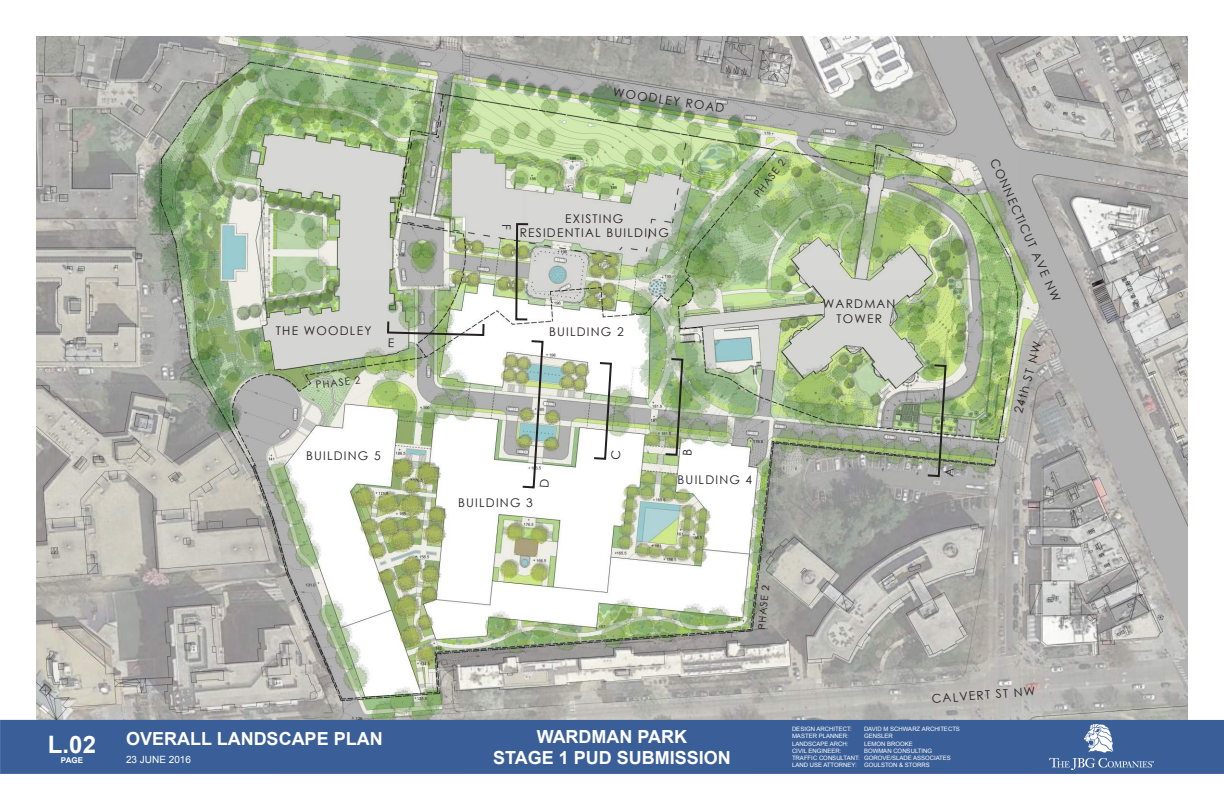
<style>
.page{position:relative;width:1224px;height:792px;background:#fff}
.page>*{position:absolute;margin:0;border:0;box-sizing:border-box;transform-origin:0 0}
.t1{font:700 24px "Arial";color:#fff}
.t2{font:700 18px "Arial";color:#fff}
.t3{font:12px "Century Gothic";letter-spacing:.1em;color:#231f20}
.t4{font:10px "Century Gothic";color:#231f20}
.t5{font:10px "Arial";color:#fff}
.t6{font:700 8px "Arial";color:#fff}
.t7{font:6px/7.2px "Arial";color:#fff}
</style>
<div class="page">
<img style="left:36px;top:36px;width:1152px;height:684px">
<svg style="left:514px;top:222px;width:16px;height:99px;background:#adb29e"></svg>
<div style="left:0;top:720px;width:1224px;height:54px;background:#3a5e97"></div>
<img style="left:1050px;top:725px;width:103px;height:44px">
<svg style="left:926px;top:363px;width:28px;height:115px;background:#98a487"></svg>
<svg style="left:592px;top:361px;width:29px;height:100px"></svg>
<svg style="left:663px;top:357px;width:29px;height:100px;background:#98aa86"></svg>
<svg style="left:521px;top:339px;width:28px;height:151px"></svg>
<svg style="left:386px;top:319px;width:100px;height:28px"></svg>
<p class="t1" style="left:48px;top:729px;width:50px">L.02</p>
<p class="t6" style="left:61px;top:755px;width:24px">PAGE</p>
<p class="t3" style="left:614px;top:84px;width:114px;rotate:8deg">WOODLEY ROAD</p>
<p class="t3" style="left:515px;top:224px;width:7px;rotate:90deg">F</p>
<p class="t3" style="left:565px;top:210px;width:59px">EXISTING</p>
<p class="t3" style="left:520px;top:224px;width:151px">RESIDENTIAL BUILDING</p>
<p class="t4" style="left:751px;top:192px;width:46px;rotate:-52deg">PHASE 2</p>
<p class="t3" style="left:276px;top:323px;width:97px">THE WOODLEY</p>
<p class="t3" style="left:549px;top:323px;width:76px">BUILDING 2</p>
<p class="t4" style="left:315px;top:378px;width:46px;rotate:-6deg">PHASE 2</p>
<p class="t3" style="left:306px;top:448px;width:76px">BUILDING 5</p>
<p class="t3" style="left:458px;top:494px;width:76px">BUILDING 3</p>
<p class="t3" style="left:678px;top:472px;width:76px">BUILDING 4</p>
<p class="t4" style="left:754px;top:629px;width:46px;rotate:-84deg">PHASE 2</p>
<p class="t3" style="left:823px;top:295px;width:74px">WARDMAN</p>
<p class="t3" style="left:836px;top:310px;width:47px">TOWER</p>
<p class="t3" style="left:1002px;top:155px;width:157px;rotate:66deg">CONNECTICUT AVE NW</p>
<p class="t3" style="left:1010px;top:411px;width:75px;rotate:-74deg">24th ST NW</p>
<p class="t3" style="left:931px;top:690px;width:105px;rotate:-4deg">CALVERT ST NW</p>
<p class="t2" style="left:126px;top:726px;width:258px">OVERALL LANDSCAPE PLAN</p>
<h2 class="t2" style="left:537px;top:724px;width:152px">WARDMAN PARK</h2>
<h3 class="t5" style="left:126px;top:753px;width:67px">23 JUNE 2016</h3>
<h2 class="t2" style="left:493px;top:746px;width:239px">STAGE 1 PUD SUBMISSION</h2>
<p class="t7" style="left:792px;top:726px;width:61px">DESIGN ARCHITECT:</p>
<p class="t7" style="left:864px;top:726px;width:98px">DAVID M SCHWARZ ARCHITECTS</p>
<p class="t7" style="left:792px;top:733px;width:58px">MASTER PLANNER:</p>
<p class="t7" style="left:864px;top:733px;width:30px">GENSLER</p>
<p class="t7" style="left:792px;top:740px;width:58px">LANDSCAPE ARCH:</p>
<p class="t7" style="left:864px;top:740px;width:50px">LEMON BROOKE</p>
<p class="t7" style="left:792px;top:747px;width:51px">CIVIL ENGINEER:</p>
<p class="t7" style="left:792px;top:747px;width:160px;text-indent:72px">BOWMAN CONSULTING<br>TRAFFIC CONSULTANT: GOROVE/SLADE ASSOCIATES<br>LAND USE ATTORNEY: GOULSTON &amp; STORRS</p>
</div>
